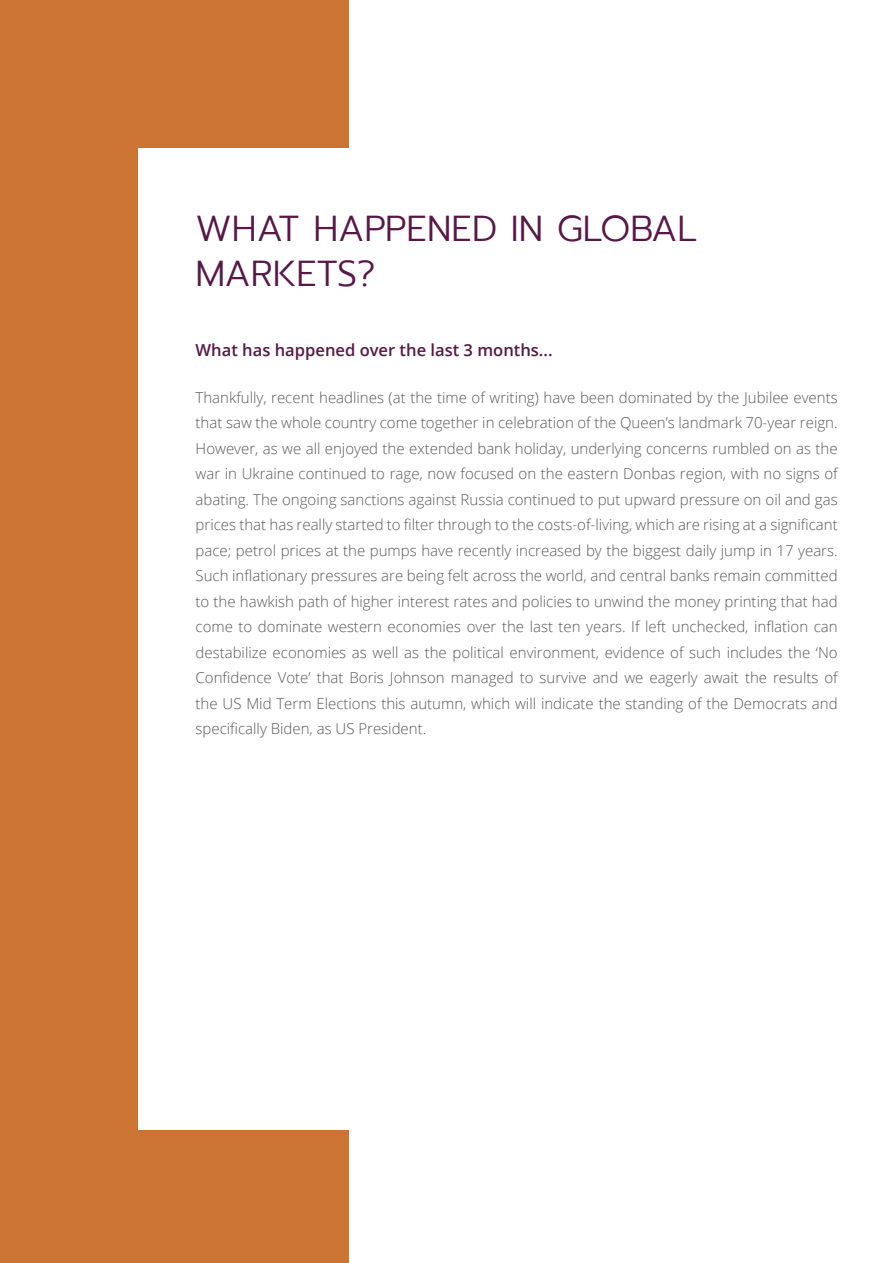
<style>
.page{position:relative;width:893px;height:1263px;background:#fff}
.page>*{position:absolute;margin:0;border:0;box-sizing:border-box;transform-origin:0 0}
.Headliner{font:300 36px "Prompt";color:#581747}
.t1{font:600 16.5px "Open Sans";color:#581747}
.t2{font:300 15px/25.5px "Open Sans";color:#585858;text-align:justify}
</style>
<div class="page">
<div style="left:0;top:0;width:349px;height:1263px;background:#cb7433"></div>
<div style="left:138px;top:149px;width:617px;height:981px;background:#fff"></div>
<p class="Headliner" style="left:196px;top:203px;width:503px">WHAT HAPPENED IN GLOBAL</p>
<p class="Headliner" style="left:196px;top:249px;width:181px">MARKETS?</p>
<p class="t1" style="left:196px;top:339px;width:358px">What has happened over the last 3 months...</p>
<p class="t2" style="left:196px;top:384px;width:644px">Thankfully, recent headlines (at the time of writing) have been dominated by the Jubilee events that saw the whole country come together in celebration of the Queen’s landmark 70-year reign.<br>However, as we all enjoyed the extended bank holiday, underlying concerns rumbled on as the war in Ukraine continued to rage, now focused on the eastern Donbas region, with no signs of abating. The ongoing sanctions against Russia continued to put upward pressure on oil and gas prices that has really started to filter through to the costs-of-living, which are rising at a significant pace; petrol prices at the pumps have recently increased by the biggest daily jump in 17 years.<br>Such inflationary pressures are being felt across the world, and central banks remain committed to the hawkish path of higher interest rates and policies to unwind the money printing that had come to dominate western economies over the last ten years. If left unchecked, inflation can destabilize economies as well as the political environment, evidence of such includes the ‘No Confidence Vote’ that Boris Johnson managed to survive and we eagerly await the results of the US Mid Term Elections this autumn, which will indicate the standing of the Democrats and specifically Biden, as US President.</p>
</div>
